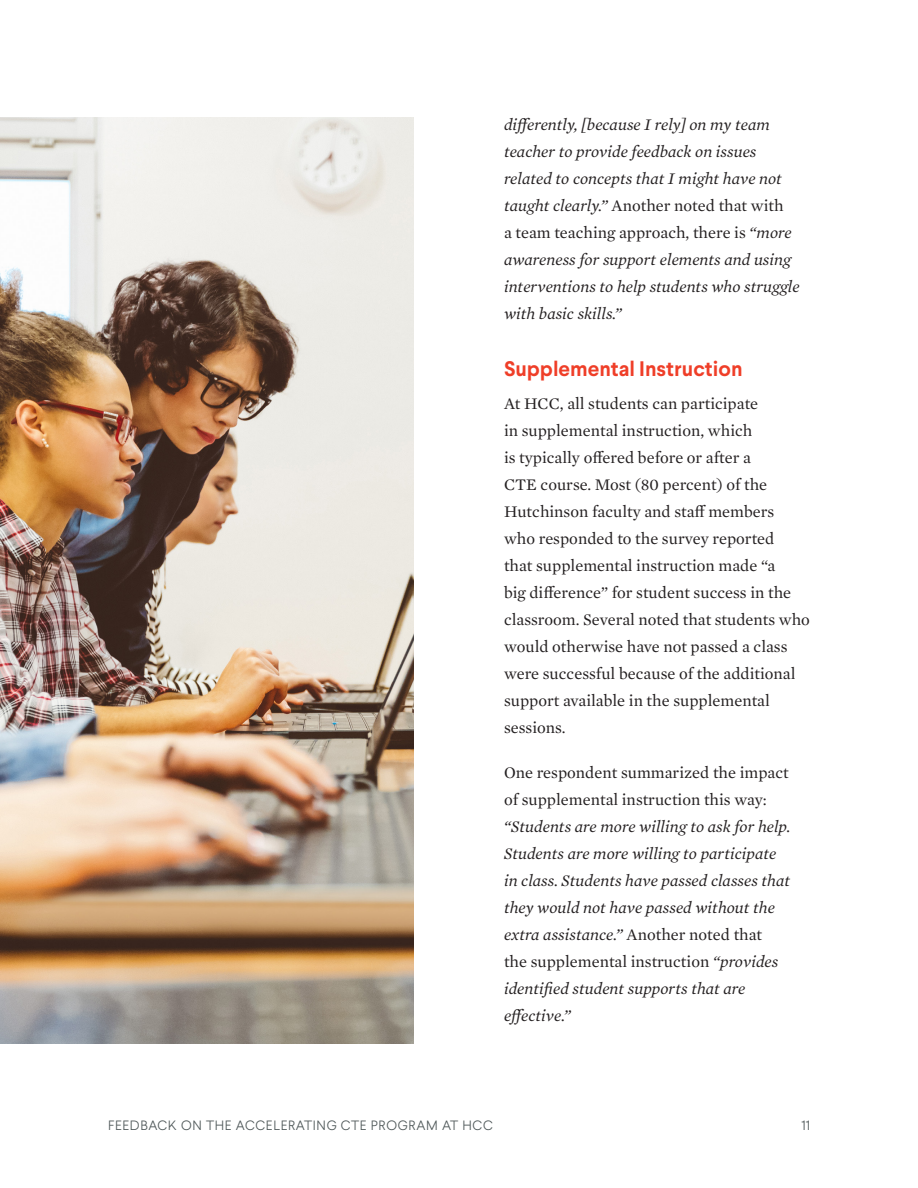
<style>
.page{position:relative;width:918px;height:1188px;background:#fff}
.page>*{position:absolute;margin:0;border:0;box-sizing:border-box;transform-origin:0 0}
.Heading_2{font:700 21px "Larsseit";color:#ef3e28}
.t1{font:italic 16.5px/27px "Mercury Text G1";color:#231f20}
.t2{font:16.5px/27px "Mercury Text G1";color:#231f20}
.t3{font:300 13.5px "Larsseit";letter-spacing:.05em;color:#4e5758}
.s1{font-style:normal}
</style>
<div class="page">
<img style="left:0;top:117px;width:414px;height:927px">
<p class="t1" style="left:504px;top:110px;width:297px">differently, [because I rely] on my team teacher to provide feedback on issues related to concepts that I might have not taught clearly.” <span class="s1">Another noted that with<br>a team teaching approach, there is</span> “more awareness for support elements and using interventions to help students who struggle with basic skills.”</p>
<p class="Heading_2" style="left:504px;top:355px;width:240px">Supplemental Instruction</p>
<p class="t2" style="left:504px;top:389px;width:307px">At HCC, all students can participate<br>in supplemental instruction, which<br>is typically offered before or after a<br>CTE course. Most (80 percent) of the Hutchinson faculty and staff members<br>who responded to the survey reported<br>that supplemental instruction made “a<br>big difference” for student success in the classroom. Several noted that students who would otherwise have not passed a class were successful because of the additional support available in the supplemental sessions.</p>
<p class="t1" style="left:504px;top:758px;width:288px"><span class="s1">One respondent summarized the impact of supplemental instruction this way: </span>“Students are more willing to ask for help.<br>Students are more willing to participate in class. Students have passed classes that they would not have passed without the extra assistance.” <span class="s1">Another noted that<br>the supplemental instruction</span> “provides identified student supports that are effective.”</p>
<p class="t3" style="left:108px;top:1117px;width:386px">FEEDBACK ON THE ACCELERATING CTE PROGRAM AT HCC</p>
<p class="t3" style="left:801px;top:1117px;width:10px">11</p>
</div>
